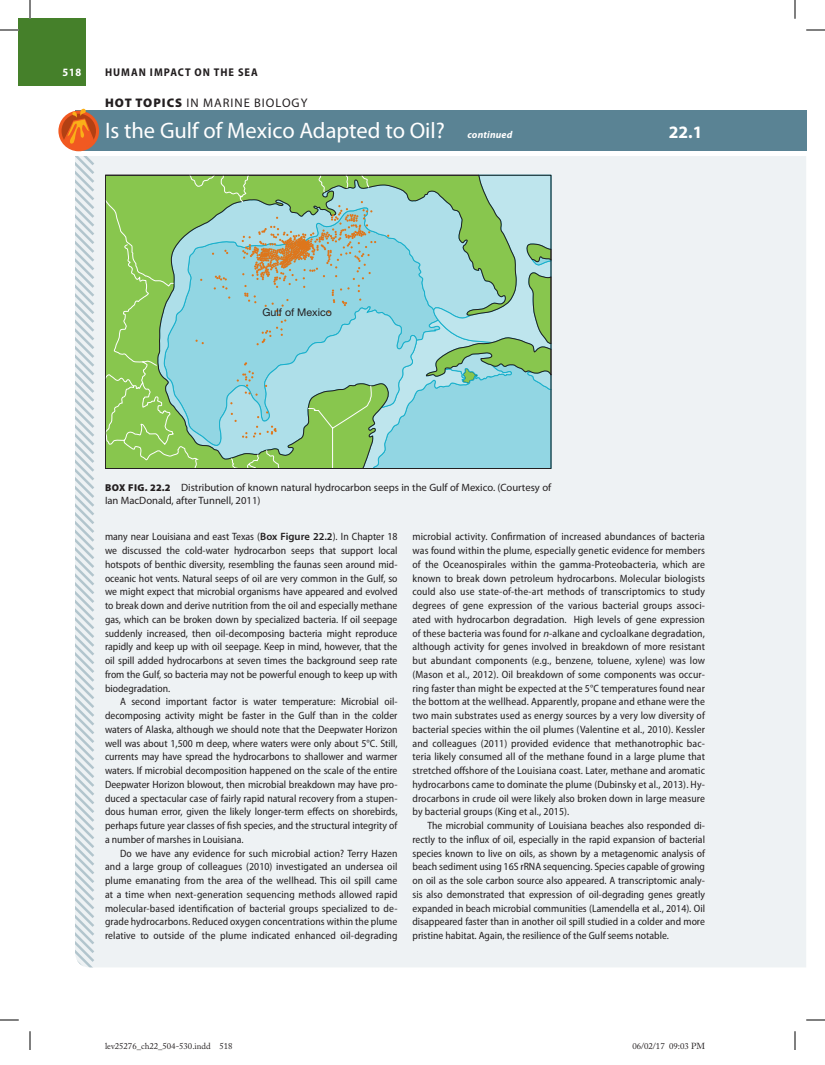
<style>
.page{position:relative;width:825px;height:1065px;background:#fff}
.page>*{position:absolute;margin:0;border:0;box-sizing:border-box;transform-origin:0 0}
.t1{font:22.5px "Myriad Pro";color:#fff}
.t2{font:700 17.5px "Myriad Pro";color:#fff}
.t3{font:12.5px "Myriad Pro";letter-spacing:.08em;color:#231f20}
.t4{font:700 semi-condensed 11.25px "Myriad Pro";letter-spacing:.09em;color:#231f20}
.t5{font:semi-condensed 10.62px/13.8px "Myriad Pro";color:#231f20;text-align:justify}
.t6{font:10.62px/13.1px "Myriad Pro";color:#231f20}
.t7{font:10.62px "Helvetica Neue LT Std";color:#231f20}
.t8{font:italic 700 10px "Myriad Pro";letter-spacing:.02em;color:#fff}
.t9{font:8.75px "Adobe Caslon Pro";color:#231f20}
.s1{font-weight:900}
.s2{font-weight:900;font-size:10px}
.s3{font-weight:600;font-stretch:normal}
.s4{font-style:italic;font-stretch:normal}
</style>
<div class="page">
<div style="left:19px;top:19px;width:67px;height:67px;background:#45802a"></div>
<div style="left:75px;top:156px;width:731px;height:812px;background:#eef2f4"></div>
<div style="left:75px;top:111px;width:731px;height:40px;background:#5a8394"></div>
<div style="left:58px;top:111px;width:41px;height:40px;border:3px solid #f15921;border-radius:50%"></div>
<svg style="left:62px;top:108px;width:33px;height:860px"></svg>
<svg style="left:107px;top:177px;width:105px;height:290px;background:#8ecb7c"></svg>
<svg style="left:196px;top:340px;width:8px;height:4px"></svg>
<svg style="left:212px;top:177px;width:337px;height:290px;background:#9ad1c1"></svg>
<div style="left:105px;top:175px;width:446px;height:294px;border:1px solid #231f20"></div>
<svg style="left:0;top:29px;width:19px;height:2px"></svg>
<svg style="left:806px;top:29px;width:19px;height:2px"></svg>
<svg style="left:0;top:1019px;width:19px;height:2px"></svg>
<svg style="left:806px;top:1019px;width:19px;height:2px"></svg>
<svg style="left:29px;top:0;width:2px;height:19px"></svg>
<svg style="left:29px;top:1031px;width:2px;height:19px"></svg>
<svg style="left:794px;top:0;width:2px;height:19px"></svg>
<svg style="left:794px;top:1031px;width:2px;height:19px"></svg>
<p class="t4" style="left:105px;top:66px;width:154px">HUMAN IMPACT ON THE SEA</p>
<p class="t3" style="left:105px;top:95px;width:204px"><span class="s1">HOT TOPICS</span> IN MARINE BIOLOGY</p>
<h1 class="t1" style="left:105px;top:117px;width:342px">Is the Gulf of Mexico Adapted to Oil?</h1>
<p class="t8" style="left:468px;top:129px;width:46px">continued</p>
<h2 class="t2" style="left:669px;top:121px;width:35px">22.1</h2>
<p class="t7" style="left:263px;top:306px;width:71px">Gulf of Mexico</p>
<p class="t6" style="left:105px;top:481px;width:448px"><span class="s2">BOX FIG. 22.2</span> Distribution of known natural hydrocarbon seeps in the Gulf of Mexico. (Courtesy of<br>Ian MacDonald, after Tunnell, 2011)</p>
<p class="t5" style="left:105px;top:530px;width:294px">many near Louisiana and east Texas (<span class="s3">Box Figure 22.2</span>). In Chapter 18 we discussed the cold-water hydrocarbon seeps that support local hotspots of benthic diversity, resembling the faunas seen around mid&shy;oceanic hot vents. Natural seeps of oil are very common in the Gulf, so we might expect that microbial organisms have appeared and evolved to break down and derive nutrition from the oil and especially methane gas, which can be broken down by specialized bacteria. If oil seepage suddenly increased, then oil-decomposing bacteria might reproduce rapidly and keep up with oil seepage. Keep in mind, however, that the oil spill added hydrocarbons at seven times the background seep rate from the Gulf, so bacteria may not be powerful enough to keep up with biodegradation.</p>
<p class="t5" style="left:105px;top:695px;width:294px;text-indent:15px">A second important factor is water temperature: Microbial oil&shy;decomposing activity might be faster in the Gulf than in the colder waters of Alaska, although we should note that the Deepwater Horizon well was about 1,500 m deep, where waters were only about 5°C. Still, currents may have spread the hydrocarbons to shallower and warmer waters. If microbial decomposition happened on the scale of the entire Deepwater Horizon blowout, then microbial breakdown may have pro&shy;duced a spectacular case of fairly rapid natural recovery from a stupen&shy;dous human error, given the likely longer-term effects on shorebirds, perhaps future year classes of fish species, and the structural integrity of a number of marshes in Louisiana.</p>
<p class="t5" style="left:105px;top:847px;width:294px;text-indent:15px">Do we have any evidence for such microbial action? Terry Hazen and a large group of colleagues (2010) investigated an undersea oil plume emanating from the area of the wellhead. This oil spill came at a time when next-generation sequencing methods allowed rapid molecular-based identification of bacterial groups specialized to de&shy;grade hydrocarbons. Reduced oxygen concentrations within the plume relative to outside of the plume indicated enhanced oil-degrading</p>
<p class="t5" style="left:412px;top:530px;width:294px">microbial activity. Confirmation of increased abundances of bacteria was found within the plume, especially genetic evidence for members of the Oceanospirales within the gamma-Proteobacteria, which are known to break down petroleum hydrocarbons. Molecular biologists could also use state-of-the-art methods of transcriptomics to study degrees of gene expression of the various bacterial groups associ&shy;ated with hydrocarbon degradation. High levels of gene expression of these bacteria was found for <span class="s4">n</span>-alkane and cycloalkane degradation, although activity for genes involved in breakdown of more resistant but abundant components (e.g., benzene, toluene, xylene) was low (Mason et al., 2012). Oil breakdown of some components was occur&shy;ring faster than might be expected at the 5°C temperatures found near the bottom at the wellhead. Apparently, propane and ethane were the two main substrates used as energy sources by a very low diversity of bacterial species within the oil plumes (Valentine et al., 2010). Kessler and colleagues (2011) provided evidence that methanotrophic bac&shy;teria likely consumed all of the methane found in a large plume that stretched offshore of the Louisiana coast. Later, methane and aromatic hydrocarbons came to dominate the plume (Dubinsky et al., 2013). Hy&shy;drocarbons in crude oil were likely also broken down in large measure by bacterial groups (King et al., 2015).</p>
<p class="t5" style="left:412px;top:819px;width:294px;text-indent:15px">The microbial community of Louisiana beaches also responded di&shy;rectly to the influx of oil, especially in the rapid expansion of bacterial species known to live on oils, as shown by a metagenomic analysis of beach sediment using 16S rRNA sequencing. Species capable of growing on oil as the sole carbon source also appeared. A transcriptomic analy&shy;sis also demonstrated that expression of oil-degrading genes greatly expanded in beach microbial communities (Lamendella et al., 2014). Oil disappeared faster than in another oil spill studied in a colder and more pristine habitat. Again, the resilience of the Gulf seems notable.</p>
<p class="t9" style="left:105px;top:1041px;width:129px">lev25276_ch22_504-530.indd 518</p>
<p class="t9" style="left:632px;top:1041px;width:74px">06/02/17 09:03 PM</p>
</div>
